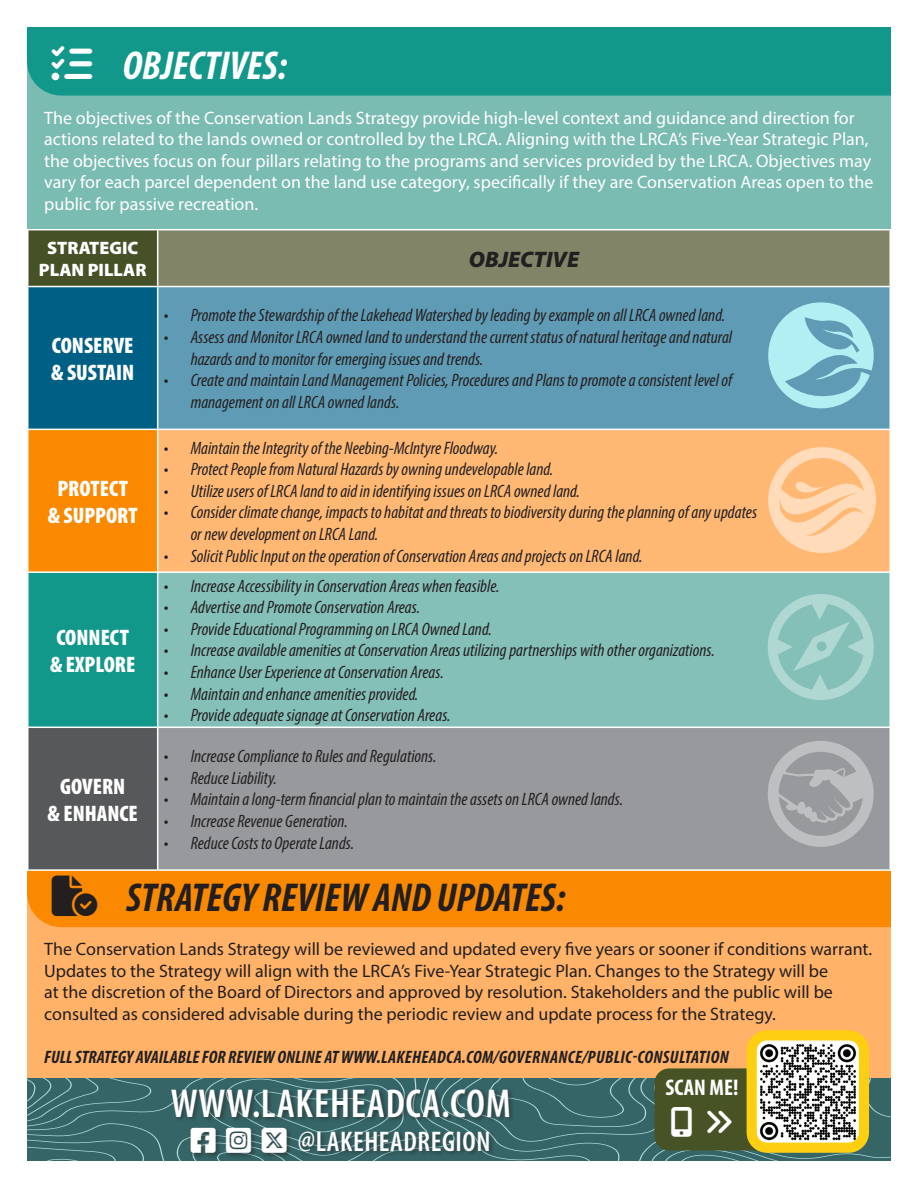
<style>
.page{position:relative;width:918px;height:1188px;background:#fff}
.page>*{position:absolute;margin:0;border:0;box-sizing:border-box;transform-origin:0 0}
.t1{font:italic 700 condensed 40.5px "Myriad Pro";color:#231f20}
.t2{font:600 condensed 40.5px "Myriad Pro";letter-spacing:.02em;color:#fff}
.t3{font:italic 700 condensed 40.5px "Myriad Pro";color:#fff}
.t4{font:600 condensed 28.5px "Myriad Pro";letter-spacing:.02em;color:#fff}
.t5{font:700 condensed 22.8px "Myriad Pro";color:#fff}
.t6{font:900 condensed 22.5px "Myriad Pro";color:#fff}
.t7{font:italic 900 22.5px "Myriad Pro";color:#231f20}
.t8{font:italic condensed 18px/21.6px "Myriad Pro";color:#231f20}
.t9{font:18px/21.6px "Myriad Pro";color:#fff}
.t10{font:18px/21.6px "Myriad Pro";color:#231f20}
.t11{font:italic 700 condensed 18px "Myriad Pro";letter-spacing:.01em;color:#231f20}
.t12{font:900 18px "Myriad Pro";color:#fff}
</style>
<div class="page">
<div style="left:27px;top:859px;width:864px;height:246px;background:#ffb268"></div>
<div style="left:27px;top:871px;width:864px;height:56px;background:#fa8900"></div>
<div style="left:28px;top:230px;width:130px;height:57px;background:#475128"></div>
<div style="left:158px;top:230px;width:732px;height:57px;background:#818467"></div>
<div style="left:28px;top:287px;width:130px;height:142px;background:#005f85"></div>
<div style="left:158px;top:287px;width:732px;height:142px;background:#609bb5"></div>
<div style="left:28px;top:429px;width:130px;height:143px;background:#fa8900"></div>
<div style="left:158px;top:429px;width:732px;height:143px;background:#ffb874"></div>
<div style="left:28px;top:572px;width:130px;height:155px;background:#12978b"></div>
<div style="left:158px;top:572px;width:732px;height:155px;background:#85c0b8"></div>
<div style="left:28px;top:727px;width:130px;height:143px;background:#57585a"></div>
<div style="left:158px;top:727px;width:732px;height:143px;background:#97999c"></div>
<hr style="left:157px;top:230px;width:1px;height:56px;background:#fff">
<hr style="left:27px;top:286px;width:131px;height:1px;background:#fff">
<hr style="left:158px;top:286px;width:733px;height:1px;background:#fff">
<hr style="left:157px;top:287px;width:1px;height:142px;background:#fff">
<hr style="left:27px;top:429px;width:131px;height:1px;background:#fff">
<hr style="left:158px;top:429px;width:733px;height:1px;background:#fff">
<hr style="left:157px;top:430px;width:1px;height:141px;background:#fff">
<hr style="left:27px;top:571px;width:131px;height:2px;background:#fff">
<hr style="left:158px;top:571px;width:733px;height:2px;background:#fff">
<hr style="left:157px;top:573px;width:1px;height:154px;background:#fff">
<hr style="left:27px;top:727px;width:131px;height:1px;background:#fff">
<hr style="left:27px;top:728px;width:1px;height:141px;background:#fff">
<hr style="left:158px;top:727px;width:733px;height:1px;background:#fff">
<hr style="left:157px;top:728px;width:1px;height:141px;background:#fff">
<hr style="left:890px;top:728px;width:1px;height:141px;background:#fff">
<hr style="left:27px;top:869px;width:131px;height:2px;background:#fff">
<hr style="left:158px;top:869px;width:733px;height:2px;background:#fff">
<svg style="left:768px;top:447px;width:108px;height:106px"></svg>
<div style="left:27px;top:27px;width:864px;height:202px;background:#7abbb2"></div>
<div style="left:27px;top:27px;width:864px;height:69px;background:#12978b"></div>
<svg style="left:768px;top:741px;width:106px;height:106px"></svg>
<svg style="left:768px;top:302px;width:106px;height:106px"></svg>
<svg style="left:768px;top:594px;width:106px;height:106px"></svg>
<img style="left:758px;top:1041px;width:100px;height:27px">
<div style="left:747px;top:1030px;width:122px;height:123px;border:10px solid #fecf11;border-radius:15px"></div>
<div style="left:52px;top:875px;width:45px;height:41px;background:#fa8900"></div>
<svg style="left:52px;top:46px;width:40px;height:34px"></svg>
<svg style="left:27px;top:1068px;width:864px;height:93px;background:#5d7464"></svg>
<p class="t3" style="left:52px;top:40px;width:236px">★ OBJECTIVES:</p>
<p class="t9" style="left:44px;top:107px;width:831px">The objectives of the Conservation Lands Strategy provide high-level context and guidance and direction for actions related to the lands owned or controlled by the LRCA. Aligning with the LRCA’s Five-Year Strategic Plan, the objectives focus on four pillars relating to the programs and services provided by the LRCA. Objectives may vary for each parcel dependent on the land use category, specifically if they are Conservation Areas open to the public for passive recreation.</p>
<p class="t12" style="left:47px;top:236px;width:93px">STRATEGIC</p>
<p class="t12" style="left:39px;top:258px;width:109px">PLAN PILLAR</p>
<p class="t6" style="left:52px;top:333px;width:83px">CONSERVE</p>
<p class="t6" style="left:51px;top:360px;width:85px">&amp; SUSTAIN</p>
<p class="t6" style="left:57px;top:476px;width:72px">PROTECT</p>
<p class="t6" style="left:48px;top:503px;width:91px">&amp; SUPPORT</p>
<p class="t6" style="left:56px;top:625px;width:74px">CONNECT</p>
<p class="t6" style="left:50px;top:652px;width:87px">&amp; EXPLORE</p>
<p class="t6" style="left:60px;top:774px;width:67px">GOVERN</p>
<p class="t6" style="left:48px;top:801px;width:92px">&amp; ENHANCE</p>
<p class="t7" style="left:469px;top:244px;width:112px">OBJECTIVE</p>
<p class="t8" style="left:164px;top:305px;width:563px">• Promote the Stewardship of the Lakehead Watershed by leading by example on all LRCA owned land.</p>
<p class="t8" style="left:191px;top:326px;width:543px;text-indent:-27px">• Assess and Monitor LRCA owned land to understand the current status of natural heritage and natural hazards and to monitor for emerging issues and trends.</p>
<p class="t8" style="left:191px;top:369px;width:543px;text-indent:-27px">• Create and maintain Land Management Policies, Procedures and Plans to promote a consistent level of management on all LRCA owned lands.</p>
<p class="t8" style="left:164px;top:437px;width:336px">• Maintain the Integrity of the Neebing-McIntyre Floodway.</p>
<p class="t8" style="left:164px;top:458px;width:391px">• Protect People from Natural Hazards by owning undevelopable land.</p>
<p class="t8" style="left:164px;top:480px;width:418px">• Utilize users of LRCA land to aid in identifying issues on LRCA owned land.</p>
<p class="t8" style="left:191px;top:501px;width:568px;text-indent:-27px">• Consider climate change, impacts to habitat and threats to biodiversity during the planning of any updates or new development on LRCA Land.</p>
<p class="t8" style="left:164px;top:545px;width:480px">• Solicit Public Input on the operation of Conservation Areas and projects on LRCA land.</p>
<p class="t8" style="left:164px;top:575px;width:337px">• Increase Accessibility in Conservation Areas when feasible.</p>
<p class="t8" style="left:164px;top:596px;width:258px">• Advertise and Promote Conservation Areas.</p>
<p class="t8" style="left:164px;top:618px;width:330px">• Provide Educational Programming on LRCA Owned Land.</p>
<p class="t8" style="left:164px;top:640px;width:553px">• Increase available amenities at Conservation Areas utilizing partnerships with other organizations.</p>
<p class="t8" style="left:164px;top:661px;width:282px">• Enhance User Experience at Conservation Areas.</p>
<p class="t8" style="left:164px;top:683px;width:256px">• Maintain and enhance amenities provided.</p>
<p class="t8" style="left:164px;top:704px;width:289px">• Provide adequate signage at Conservation Areas.</p>
<p class="t8" style="left:164px;top:745px;width:274px">• Increase Compliance to Rules and Regulations.</p>
<p class="t8" style="left:164px;top:767px;width:115px">• Reduce Liability.</p>
<p class="t8" style="left:164px;top:788px;width:461px">• Maintain a long-term financial plan to maintain the assets on LRCA owned lands.</p>
<p class="t8" style="left:164px;top:810px;width:186px">• Increase Revenue Generation.</p>
<p class="t8" style="left:164px;top:832px;width:192px">• Reduce Costs to Operate Lands.</p>
<p class="t1" style="left:52px;top:872px;width:515px">★ STRATEGY REVIEW AND UPDATES:</p>
<p class="t10" style="left:44px;top:938px;width:830px">The Conservation Lands Strategy will be reviewed and updated every five years or sooner if conditions warrant.<br>Updates to the Strategy will align with the LRCA’s Five-Year Strategic Plan. Changes to the Strategy will be<br>at the discretion of the Board of Directors and approved by resolution. Stakeholders and the public will be consulted as considered advisable during the periodic review and update process for the Strategy.</p>
<p class="t11" style="left:44px;top:1046px;width:686px">FULL STRATEGY AVAILABLE FOR REVIEW ONLINE AT WWW.LAKEHEADCA.COM/GOVERNANCE/PUBLIC-CONSULTATION</p>
<p class="t2" style="left:171px;top:1081px;width:342px">WWW.LAKEHEADCA.COM</p>
<p class="t4" style="left:298px;top:1126px;width:194px">@LAKEHEADREGION</p>
<p class="t5" style="left:666px;top:1073px;width:74px">SCAN ME!</p>
</div>
